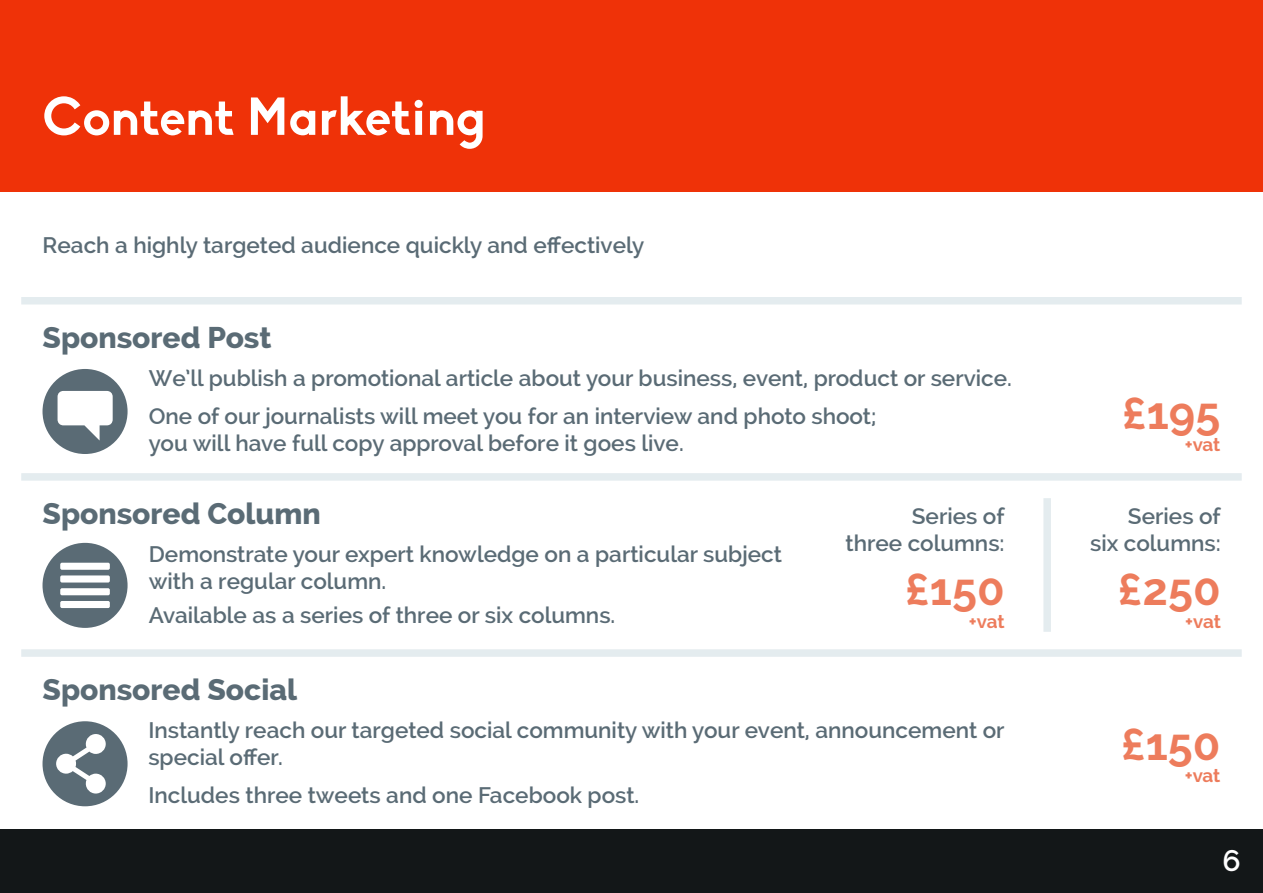
<style>
.page{position:relative;width:1263px;height:893px;background:#fff}
.page>*{position:absolute;margin:0;border:0;box-sizing:border-box;transform-origin:0 0}
.t1{font:700 52.5px "Biko";color:#fff}
.t2{font:700 45px "Raleway";color:#ed7c5c}
.t3{font:800 30px "Raleway";color:#5a6b75}
.t4{font:600 30px "Raleway";color:#fff}
.t5{font:600 22.5px/27px "Raleway";color:#5a6b75}
.t6{font:700 18.75px "Raleway";letter-spacing:-.01em;color:#ed7c5c}
</style>
<div class="page">
<svg style="left:43px;top:369px;width:85px;height:85px"></svg>
<svg style="left:43px;top:543px;width:85px;height:85px"></svg>
<svg style="left:43px;top:721px;width:85px;height:85px"></svg>
<div style="left:0;top:829px;width:1263px;height:64px;background:#131718"></div>
<div style="left:0;top:0;width:1263px;height:191px;background:#ef3208"></div>
<div style="left:21px;top:297px;width:1221px;height:7px;background:#e4ecef"></div>
<div style="left:21px;top:649px;width:1221px;height:8px;background:#e4ecef"></div>
<div style="left:1043px;top:498px;width:8px;height:134px;background:#e4ecef"></div>
<div style="left:21px;top:473px;width:1221px;height:8px;background:#e4ecef"></div>
<h1 class="t1" style="left:43px;top:85px;width:444px">Content Marketing</h1>
<p class="t5" style="left:43px;top:232px;width:603px">Reach a highly targeted audience quickly and effectively</p>
<h3 class="t3" style="left:43px;top:320px;width:230px">Sponsored Post</h3>
<p class="t5" style="left:149px;top:359px;width:865px;line-height:38.2px">We’ll publish a promotional article about your business, event, product or service.<br>One of our journalists will meet you for an interview and photo shoot;</p>
<p class="t5" style="left:149px;top:430px;width:536px">you will have full copy approval before it goes live.</p>
<h3 class="t3" style="left:43px;top:496px;width:280px">Sponsored Column</h3>
<p class="t5" style="left:845px;top:503px;width:161px;text-align:right">Series of<br>three columns:</p>
<h2 class="t2" style="left:905px;top:563px;width:101px">£150</h2>
<p class="t6" style="left:969px;top:610px;width:37px">+vat</p>
<p class="t5" style="left:149px;top:541px;width:635px">Demonstrate your expert knowledge on a particular subject with a regular column.</p>
<p class="t5" style="left:149px;top:601px;width:468px">Available as a series of three or six columns.</p>
<h3 class="t3" style="left:43px;top:672px;width:256px">Sponsored Social</h3>
<p class="t5" style="left:148px;top:717px;width:858px">Instantly reach our targeted social community with your event, announcement or special offer.</p>
<p class="t5" style="left:148px;top:782px;width:492px">Includes three tweets and one Facebook post.</p>
<h2 class="t2" style="left:1122px;top:387px;width:100px">£195</h2>
<p class="t6" style="left:1185px;top:434px;width:37px">+vat</p>
<p class="t5" style="left:1090px;top:503px;width:132px;text-align:right">Series of<br>six columns:</p>
<h2 class="t2" style="left:1118px;top:563px;width:104px">£250</h2>
<p class="t6" style="left:1185px;top:610px;width:37px">+vat</p>
<h2 class="t2" style="left:1121px;top:718px;width:101px">£150</h2>
<p class="t6" style="left:1185px;top:765px;width:37px">+vat</p>
<h3 class="t4" style="left:1222px;top:843px;width:20px">6</h3>
</div>
